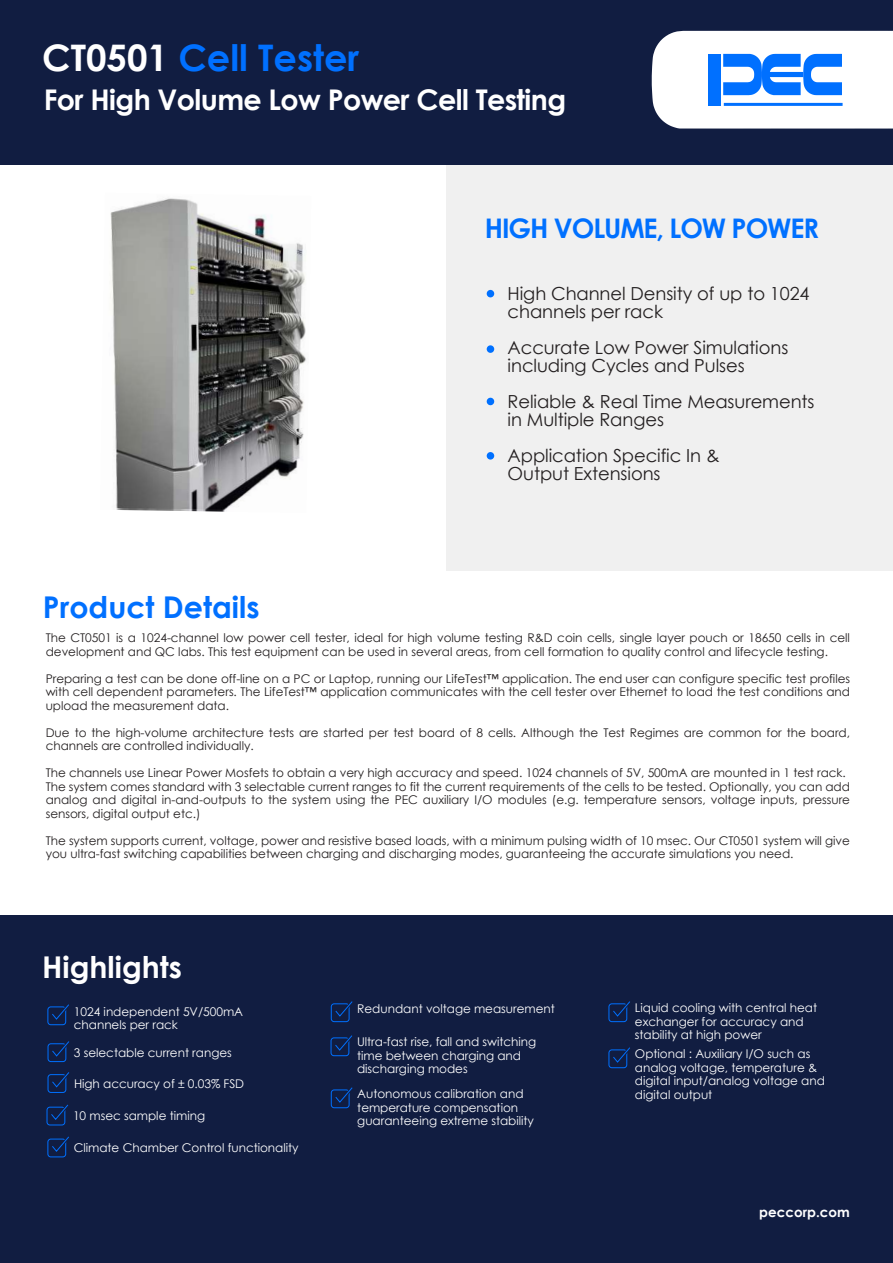
<style>
.page{position:relative;width:893px;height:1263px;background:#fff}
.page>*{position:absolute;margin:0;border:0;box-sizing:border-box;transform-origin:0 0}
.t1{font:700 36.6px "Century Gothic";color:#0070ff}
.t2{font:700 30px "Century Gothic";color:#0070ff}
.t3{font:700 30px "Century Gothic";color:#fff}
.t4{font:700 28.5px "Century Gothic";letter-spacing:-.02em;color:#fff}
.t5{font:700 27px "Century Gothic";letter-spacing:-.04em;color:#0070ff}
.t6{font:18px/18px "Century Gothic";letter-spacing:-.005em;color:#231f20}
.t7{font:700 13.5px "Century Gothic";color:#fff}
.t8{font:12px/13.5px "Century Gothic";letter-spacing:-.005em;color:#231f20}
.t9{font:12px/13.5px "Century Gothic";letter-spacing:-.005em;color:#fff}
.s1{color:#fff}
</style>
<div class="page">
<div style="left:446px;top:165px;width:447px;height:405px;background:#f0f0f0"></div>
<div style="left:0;top:0;width:893px;height:165px;background:#111d41"></div>
<div style="left:0;top:915px;width:893px;height:348px;background:#111d41"></div>
<svg style="left:652px;top:31px;width:241px;height:98px"></svg>
<hr style="left:724px;top:103px;width:119px;height:3px;background:#0070ff">
<div style="left:48px;top:1006px;width:18px;height:19px;border:1px solid #0070ff;border-radius:3px"></div>
<svg style="left:48px;top:1004px;width:21px;height:20px"></svg>
<div style="left:48px;top:1043px;width:18px;height:19px;border:1px solid #0070ff;border-radius:3px"></div>
<svg style="left:48px;top:1041px;width:22px;height:19px"></svg>
<div style="left:48px;top:1139px;width:18px;height:18px;border:1px solid #0070ff;border-radius:3px"></div>
<svg style="left:48px;top:1136px;width:21px;height:20px"></svg>
<div style="left:48px;top:1074px;width:18px;height:19px;border:1px solid #0070ff;border-radius:3px"></div>
<svg style="left:48px;top:1072px;width:22px;height:19px"></svg>
<div style="left:47px;top:1107px;width:18px;height:18px;border:1px solid #0070ff;border-radius:3px"></div>
<svg style="left:47px;top:1104px;width:22px;height:20px"></svg>
<div style="left:331px;top:1003px;width:18px;height:19px;border:1px solid #0070ff;border-radius:3px"></div>
<svg style="left:332px;top:1001px;width:21px;height:19px"></svg>
<div style="left:331px;top:1037px;width:18px;height:19px;border:1px solid #0070ff;border-radius:3px"></div>
<svg style="left:331px;top:1035px;width:21px;height:20px"></svg>
<div style="left:331px;top:1089px;width:18px;height:19px;border:1px solid #0070ff;border-radius:3px"></div>
<svg style="left:332px;top:1087px;width:21px;height:20px"></svg>
<div style="left:609px;top:1003px;width:18px;height:19px;border:1px solid #0070ff;border-radius:3px"></div>
<svg style="left:609px;top:1001px;width:21px;height:19px"></svg>
<div style="left:609px;top:1049px;width:18px;height:19px;border:1px solid #0070ff;border-radius:3px"></div>
<svg style="left:609px;top:1047px;width:21px;height:20px"></svg>
<div style="left:487px;top:290px;width:7px;height:7px;background:#0070ff;border-radius:50%"></div>
<div style="left:487px;top:345px;width:7px;height:8px;background:#0070ff;border-radius:50%"></div>
<div style="left:487px;top:398px;width:7px;height:7px;background:#0070ff;border-radius:50%"></div>
<div style="left:487px;top:452px;width:7px;height:8px;background:#0070ff;border-radius:50%"></div>
<img style="left:110px;top:198px;width:197px;height:314px">
<h1 class="t1" style="left:42px;top:30px;width:319px"><span class="s1">CT0501</span> Cell Tester</h1>
<h3 class="t4" style="left:44px;top:78px;width:524px">For High Volume Low Power Cell Testing</h3>
<h3 class="t5" style="left:485px;top:207px;width:336px">HIGH VOLUME, LOW POWER</h3>
<h2 class="t2" style="left:43px;top:584px;width:218px">Product Details</h2>
<h3 class="t6" style="left:508px;top:284px;width:303px">High Channel Density of up to 1024 channels per rack</h3>
<h3 class="t6" style="left:508px;top:338px;width:282px">Accurate Low Power Simulations including Cycles and Pulses</h3>
<h3 class="t6" style="left:508px;top:392px;width:308px">Reliable &amp; Real Time Measurements in Multiple Ranges</h3>
<h3 class="t6" style="left:508px;top:446px;width:214px">Application Specific In &amp;<br>Output Extensions</h3>
<p class="t8" style="left:46px;top:631px;width:806px">The CT0501 is a 1024-channel low power cell tester, ideal for high volume testing R&amp;D coin cells, single layer pouch or 18650 cells in cell development and QC labs. This test equipment can be used in several areas, from cell formation to quality control and lifecycle testing.</p>
<p class="t8" style="left:46px;top:671px;width:806px;text-align:justify">Preparing a test can be done off-line on a PC or Laptop, running our LifeTest™ application. The end user can configure specific test profiles with cell dependent parameters. The LifeTest™ application communicates with the cell tester over Ethernet to load the test conditions and upload the measurement data.</p>
<p class="t8" style="left:46px;top:725px;width:806px">Due to the high-volume architecture tests are started per test board of 8 cells. Although the Test Regimes are common for the board, channels are controlled individually.</p>
<p class="t8" style="left:46px;top:766px;width:806px">The channels use Linear Power Mosfets to obtain a very high accuracy and speed. 1024 channels of 5V, 500mA are mounted in 1 test rack.<br>The system comes standard with 3 selectable current ranges to fit the current requirements of the cells to be tested. Optionally, you can add analog and digital in-and-outputs to the system using the PEC auxiliary I/O modules (e.g. temperature sensors, voltage inputs, pressure sensors, digital output etc.)</p>
<p class="t8" style="left:46px;top:833px;width:806px">The system supports current, voltage, power and resistive based loads, with a minimum pulsing width of 10 msec. Our CT0501 system will give you ultra-fast switching capabilities between charging and discharging modes, guaranteeing the accurate simulations you need.</p>
<h2 class="t3" style="left:42px;top:944px;width:141px">Highlights</h2>
<p class="t9" style="left:74px;top:1004px;width:171px">1024 independent 5V/500mA channels per rack</p>
<p class="t9" style="left:74px;top:1045px;width:159px">3 selectable current ranges</p>
<p class="t9" style="left:74px;top:1076px;width:172px">High accuracy of ± 0.03% FSD</p>
<p class="t9" style="left:73px;top:1108px;width:134px">10 msec sample timing</p>
<p class="t9" style="left:74px;top:1140px;width:226px">Climate Chamber Control functionality</p>
<p class="t9" style="left:357px;top:1001px;width:199px">Redundant voltage measurement</p>
<p class="t9" style="left:357px;top:1035px;width:181px">Ultra-fast rise, fall and switching time between charging and discharging modes</p>
<p class="t9" style="left:357px;top:1087px;width:178px">Autonomous calibration and temperature compensation guaranteeing extreme stability</p>
<p class="t9" style="left:635px;top:1001px;width:184px">Liquid cooling with central heat exchanger for accuracy and stability at high power</p>
<p class="t9" style="left:635px;top:1047px;width:191px">Optional : Auxiliary I/O such as analog voltage, temperature &amp; digital input/analog voltage and digital output</p>
<p class="t7" style="left:759px;top:1202px;width:92px">peccorp.com</p>
</div>
